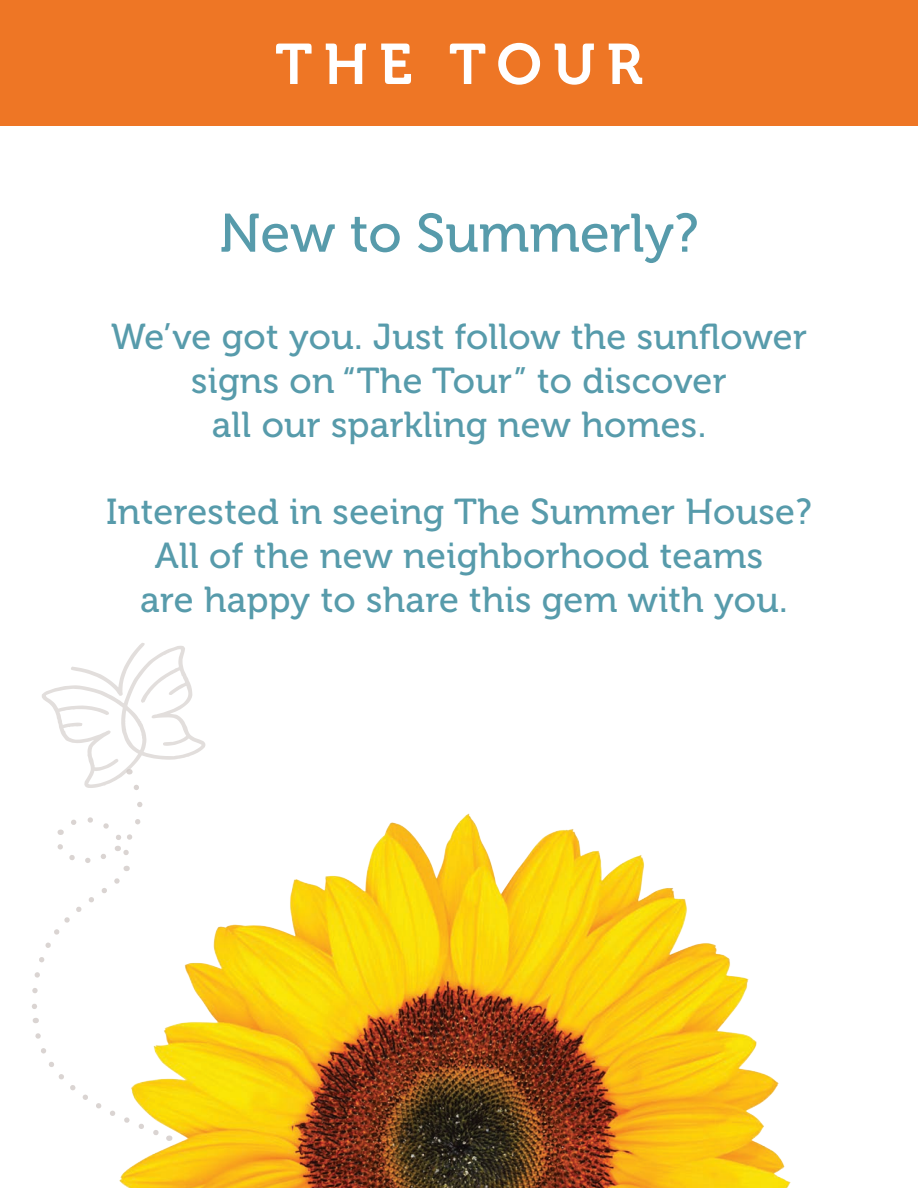
<style>
.page{position:relative;width:918px;height:1188px;background:#fff}
.page>*{position:absolute;margin:0;border:0;box-sizing:border-box;transform-origin:0 0}
.t1{font:57px "Museo 700";letter-spacing:.2em;color:#fff}
.t2{font:54px "Museo 500";color:#579bab}
.t3{font:36px/43.7px "Museo 500";letter-spacing:.01em;color:#579bab;text-align:center}
</style>
<div class="page">
<div style="left:0;top:0;width:918px;height:125px;background:#ee7625"></div>
<svg style="left:32px;top:643px;width:174px;height:380px"></svg>
<svg style="left:35px;top:1033px;width:41px;height:58px"></svg>
<img style="left:80px;top:793px;width:711px;height:395px">
<h1 class="t1" style="left:275px;top:33px;width:369px">THE TOUR</h1>
<h2 class="t2" style="left:219px;top:204px;width:481px">New to Summerly?</h2>
<p class="t3" style="left:111px;top:316px;width:697px">We’ve got you. Just follow the sunflower signs on “The Tour” to discover<br>all our sparkling new homes.</p>
<p class="t3" style="left:106px;top:491px;width:707px">Interested in seeing The Summer House?<br>All of the new neighborhood teams<br>are happy to share this gem with you.</p>
</div>
